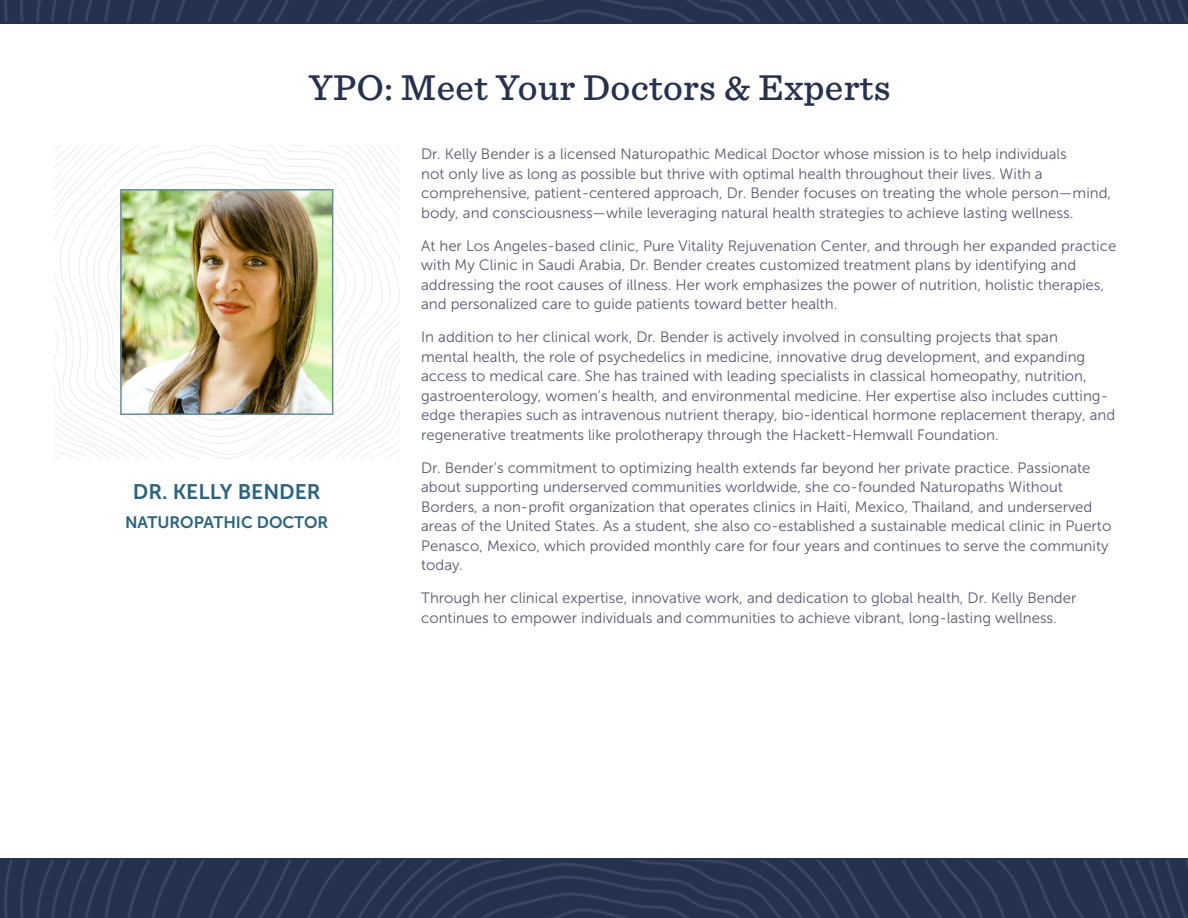
<style>
.page{position:relative;width:1188px;height:918px;background:#fff}
.page>*{position:absolute;margin:0;border:0;box-sizing:border-box;transform-origin:0 0}
.Page_Title{font:500 37.5px "Sentinel";letter-spacing:.01em;color:#25314f}
.Name{font:21px "Museo Sans 700";color:#28647f}
.Job_Title{font:16.5px "Museo Sans 700";color:#28647f}
.Bio_Text{font:15px/19.5px "Museo Sans 300";color:#575a73}
</style>
<div class="page">
<div style="left:0;top:859px;width:1188px;height:59px;background:#25314f"></div>
<div style="left:0;top:0;width:1188px;height:23px;background:#25314f"></div>
<svg style="left:54px;top:145px;width:346px;height:314px"></svg>
<img style="left:4px;top:861px;width:1184px;height:57px">
<img style="left:4px;top:1px;width:1184px;height:21px">
<img style="left:123px;top:192px;width:207px;height:220px">
<div style="left:120px;top:189px;width:213px;height:226px;border:2px solid #668e9d"></div>
<p class="Page_Title" style="left:308px;top:59px;width:584px">YPO: Meet Your Doctors &amp; Experts</p>
<p class="Name" style="left:133px;top:480px;width:189px">DR. KELLY BENDER</p>
<p class="Job_Title" style="left:125px;top:513px;width:205px">NATUROPATHIC DOCTOR</p>
<p class="Bio_Text" style="left:421px;top:144px;width:692px">Dr. Kelly Bender is a licensed Naturopathic Medical Doctor whose mission is to help individuals<br>not only live as long as possible but thrive with optimal health throughout their lives. With a comprehensive, patient-centered approach, Dr. Bender focuses on treating the whole person—mind, body, and consciousness—while leveraging natural health strategies to achieve lasting wellness.</p>
<p class="Bio_Text" style="left:421px;top:236px;width:697px">At her Los Angeles-based clinic, Pure Vitality Rejuvenation Center, and through her expanded practice with My Clinic in Saudi Arabia, Dr. Bender creates customized treatment plans by identifying and addressing the root causes of illness. Her work emphasizes the power of nutrition, holistic therapies, and personalized care to guide patients toward better health.</p>
<p class="Bio_Text" style="left:421px;top:327px;width:696px">In addition to her clinical work, Dr. Bender is actively involved in consulting projects that span<br>mental health, the role of psychedelics in medicine, innovative drug development, and expanding access to medical care. She has trained with leading specialists in classical homeopathy, nutrition, gastroenterology, women’s health, and environmental medicine. Her expertise also includes cutting&shy;edge therapies such as intravenous nutrient therapy, bio-identical hormone replacement therapy, and regenerative treatments like prolotherapy through the Hackett-Hemwall Foundation.</p>
<p class="Bio_Text" style="left:421px;top:458px;width:692px">Dr. Bender’s commitment to optimizing health extends far beyond her private practice. Passionate about supporting underserved communities worldwide, she co-founded Naturopaths Without Borders, a non-profit organization that operates clinics in Haiti, Mexico, Thailand, and underserved areas of the United States. As a student, she also co-established a sustainable medical clinic in Puerto Penasco, Mexico, which provided monthly care for four years and continues to serve the community today.</p>
<p class="Bio_Text" style="left:421px;top:588px;width:657px">Through her clinical expertise, innovative work, and dedication to global health, Dr. Kelly Bender continues to empower individuals and communities to achieve vibrant, long-lasting wellness.</p>
</div>
